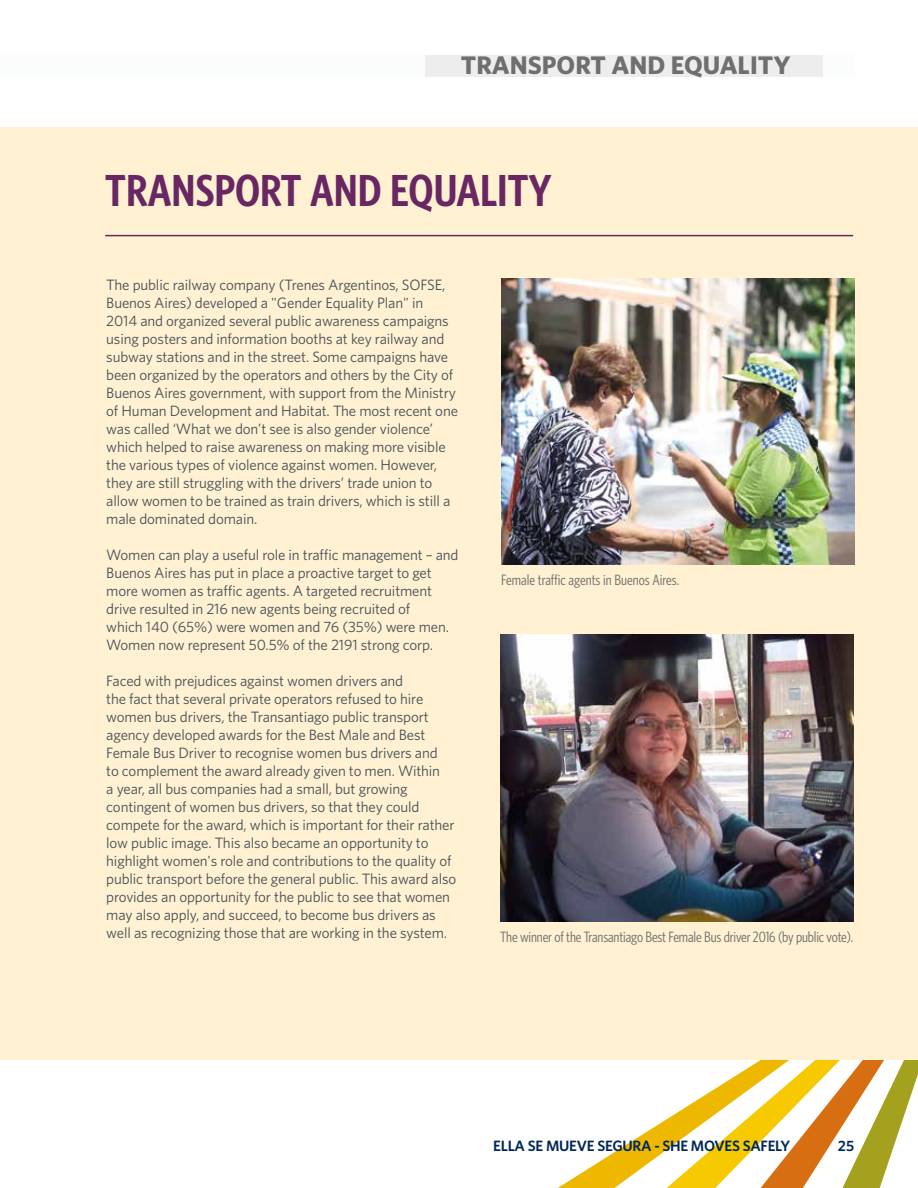
<style>
.page{position:relative;width:918px;height:1188px;background:#fff}
.page>*{position:absolute;margin:0;border:0;box-sizing:border-box;transform-origin:0 0}
.t1{font:600 45px "Whitney Condensed";color:#682663}
.t2{font:700 25.5px "Whitney";color:#706f6f}
.t3{font:15px/18px "Whitney";letter-spacing:-.01em;color:#454e57}
.t4{font:15px "Whitney Condensed";letter-spacing:-.01em;color:#706f6f}
.t5{font:600 15px "Whitney";letter-spacing:-.015em;color:#002856}
</style>
<div class="page">
<svg style="left:558px;top:1128px;width:94px;height:60px"></svg>
<svg style="left:652px;top:1066px;width:98px;height:122px"></svg>
<svg style="left:750px;top:1060px;width:168px;height:128px"></svg>
<div style="left:0;top:55px;width:854px;height:21px;background:#fbfcfc"></div>
<div style="left:0;top:128px;width:918px;height:932px;background:#fff1d1"></div>
<hr style="left:105px;top:235px;width:748px;height:1px;background:#682663">
<img style="left:501px;top:278px;width:353px;height:287px">
<img style="left:500px;top:634px;width:353px;height:288px">
<div style="left:425px;top:55px;width:397px;height:21px;background:#eeedee"></div>
<h2 class="t2" style="left:461px;top:48px;width:331px">TRANSPORT AND EQUALITY</h2>
<h1 class="t1" style="left:105px;top:162px;width:448px">TRANSPORT AND EQUALITY</h1>
<p class="t3" style="left:106px;top:275px;width:353px">The public railway company (Trenes Argentinos, SOFSE, Buenos Aires) developed a "Gender Equality Plan" in<br>2014 and organized several public awareness campaigns using posters and information booths at key railway and subway stations and in the street. Some campaigns have been organized by the operators and others by the City of Buenos Aires government, with support from the Ministry of Human Development and Habitat. The most recent one was called ‘What we don’t see is also gender violence’ which helped to raise awareness on making more visible the various types of violence against women. However, they are still struggling with the drivers’ trade union to allow women to be trained as train drivers, which is still a male dominated domain.</p>
<p class="t3" style="left:106px;top:545px;width:354px">Women can play a useful role in traffic management – and Buenos Aires has put in place a proactive target to get more women as traffic agents. A targeted recruitment drive resulted in 216 new agents being recruited of<br>which 140 (65%) were women and 76 (35%) were men.<br>Women now represent 50.5% of the 2191 strong corp.</p>
<p class="t3" style="left:106px;top:671px;width:352px">Faced with prejudices against women drivers and<br>the fact that several private operators refused to hire women bus drivers, the Transantiago public transport agency developed awards for the Best Male and Best Female Bus Driver to recognise women bus drivers and<br>to complement the award already given to men. Within<br>a year, all bus companies had a small, but growing contingent of women bus drivers, so that they could compete for the award, which is important for their rather low public image. This also became an opportunity to highlight women's role and contributions to the quality of public transport before the general public. This award also provides an opportunity for the public to see that women may also apply, and succeed, to become bus drivers as well as recognizing those that are working in the system.</p>
<p class="t4" style="left:501px;top:571px;width:179px">Female traffic agents in Buenos Aires.</p>
<p class="t5" style="left:203px;top:862px;width:299px">ELLA SE MUEVE SEGURA - SHE MOVES SAFELY</p>
<p class="t4" style="left:500px;top:928px;width:355px">The winner of the Transantiago Best Female Bus driver 2016 (by public vote).</p>
<p class="t5" style="left:493px;top:1136px;width:299px">ELLA SE MUEVE SEGURA - SHE MOVES SAFELY</p>
<p class="t5" style="left:838px;top:1136px;width:18px">25</p>
</div>
